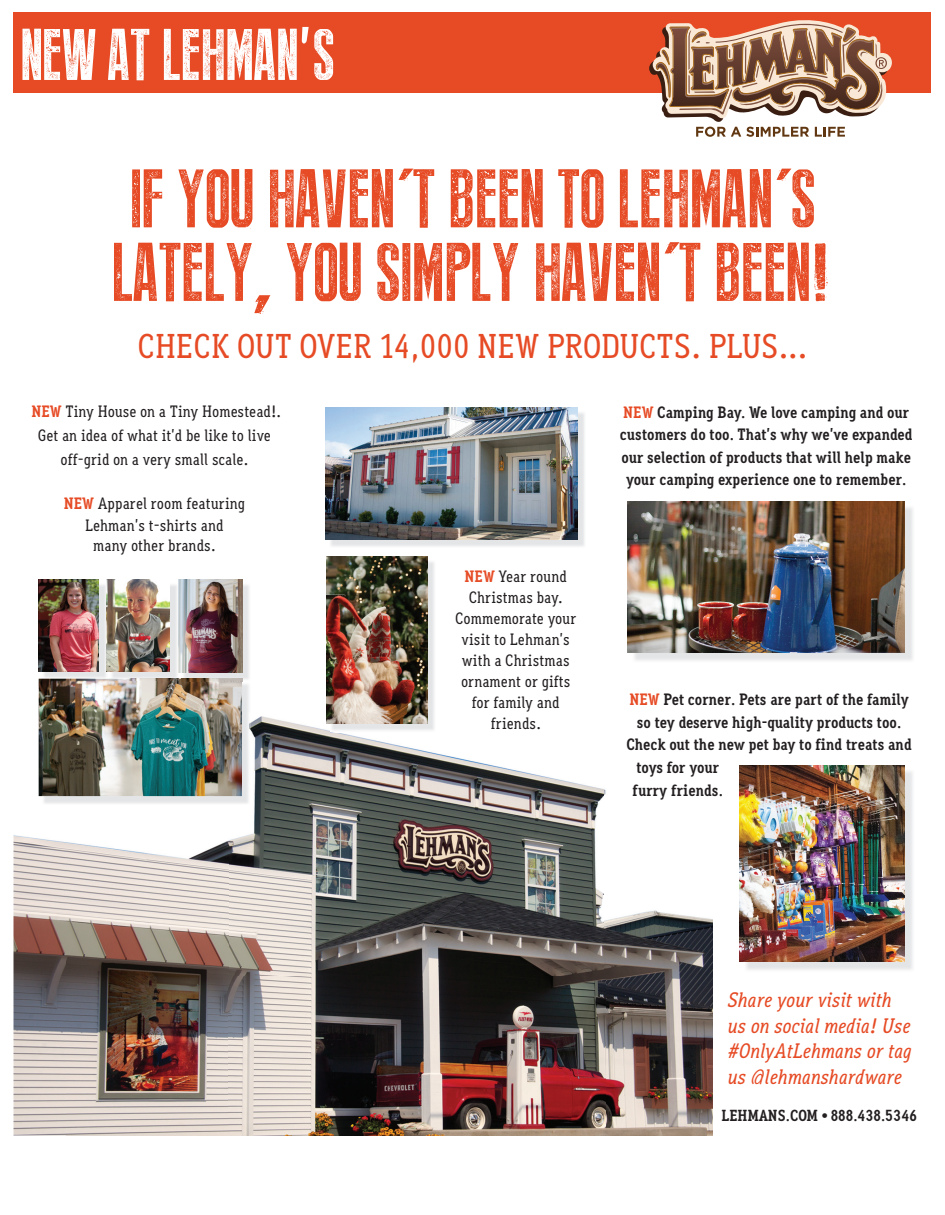
<style>
.page{position:relative;width:945px;height:1215px;background:#fff}
.page>*{position:absolute;margin:0;border:0;box-sizing:border-box;transform-origin:0 0}
.t1{font:82.8px/73.5px "Press Style";color:#e64b25}
.t2{font:72.9px "Press Style";color:#fff}
.t3{font:500 34.5px "Aaux Office";color:#e64b25}
.t4{font:italic 500 21px/25.5px "Aaux Office";color:#e64b25}
.t5{font:700 16.5px/22.5px "Aaux Office";color:#231f20;text-align:center}
.t6{font:500 16.5px/21px "Aaux Office";color:#231f20;text-align:center}
.t7{font:700 16.05px "Aaux Office";color:#231f20}
.s1{font-family:"Aaux Office";font-weight:500}
.s2{font-weight:700;color:#e64b25}
.s3{color:#e64b25}
.s4{font-weight:400}
</style>
<div class="page">
<img style="left:14px;top:712px;width:53px;height:424px">
<img style="left:229px;top:712px;width:483px;height:424px">
<img style="left:67px;top:840px;width:162px;height:296px">
<img style="left:329px;top:411px;width:256px;height:136px">
<img style="left:326px;top:408px;width:251px;height:131px">
<img style="left:632px;top:505px;width:281px;height:156px">
<img style="left:628px;top:501px;width:276px;height:151px">
<img style="left:42px;top:585px;width:137px;height:94px">
<img style="left:39px;top:580px;width:60px;height:91px">
<img style="left:42px;top:712px;width:209px;height:93px">
<img style="left:39px;top:679px;width:203px;height:117px">
<img style="left:330px;top:560px;width:106px;height:172px">
<img style="left:327px;top:557px;width:100px;height:166px">
<img style="left:109px;top:679px;width:70px;height:2px">
<img style="left:106px;top:580px;width:64px;height:92px">
<img style="left:181px;top:583px;width:68px;height:98px">
<img style="left:181px;top:679px;width:61px;height:2px">
<img style="left:178px;top:580px;width:64px;height:92px">
<img style="left:743px;top:769px;width:170px;height:201px">
<img style="left:739px;top:765px;width:165px;height:196px">
<div style="left:14px;top:12px;width:918px;height:81px;background:#e64b25"></div>
<svg style="left:649px;top:20px;width:243px;height:117px"></svg>
<h2 class="t2" style="left:21px;top:17px;width:315px">NEW AT LEHMAN<span class="s1">’</span>S</h2>
<h1 class="t1" style="left:112px;top:164px;width:722px">IF YOU HAVEN£T BEEN TO LEHMAN£S<br>LATELY, YOU SIMPLY HAVEN£T BEEN!</h1>
<h3 class="t3" style="left:137px;top:326px;width:672px">CHECK OUT OVER 14,000 NEW PRODUCTS. PLUS...</h3>
<p class="t6" style="left:31px;top:399px;width:251px;line-height:24px"><span class="s2">NEW</span> Tiny House on a Tiny Homestead!.<br>Get an idea of what it’d be like to live off-grid on a very small scale.</p>
<p class="t6" style="left:64px;top:493px;width:183px;line-height:21.8px"><span class="s2">NEW</span> Apparel room featuring<br>Lehman’s t-shirts and</p>
<p class="t6" style="left:93px;top:535px;width:124px">many other brands.</p>
<p class="t6" style="left:455px;top:565px;width:123px"><span class="s2">NEW</span> Year round<br>Christmas bay.<br>Commemorate your visit to Lehman’s with a Christmas ornament or gifts for family and friends.</p>
<p class="t5" style="left:620px;top:401px;width:294px"><span class="s3">NEW</span> Camping Bay. We love camping and our customers do too. That’s why we’ve expanded our selection of products that will help make your camping experience one to remember.</p>
<p class="t5" style="left:629px;top:688px;width:281px"><span class="s3">NEW</span> Pet corner. Pets are part of the family</p>
<p class="t5" style="left:637px;top:711px;width:266px">so tey deserve high-quality products too.</p>
<p class="t5" style="left:626px;top:733px;width:287px">Check out the new pet bay to find treats and</p>
<p class="t5" style="left:636px;top:756px;width:84px">toys for your</p>
<p class="t5" style="left:633px;top:779px;width:92px">furry friends.</p>
<p class="t4" style="left:728px;top:987px;width:186px">Share your visit with us on social media! Use #OnlyAtLehmans or tag us @lehmanshardware</p>
<p class="t7" style="left:721px;top:1106px;width:197px">LEHMANS.COM <span class="s4">•</span> 888.438.5346</p>
</div>
